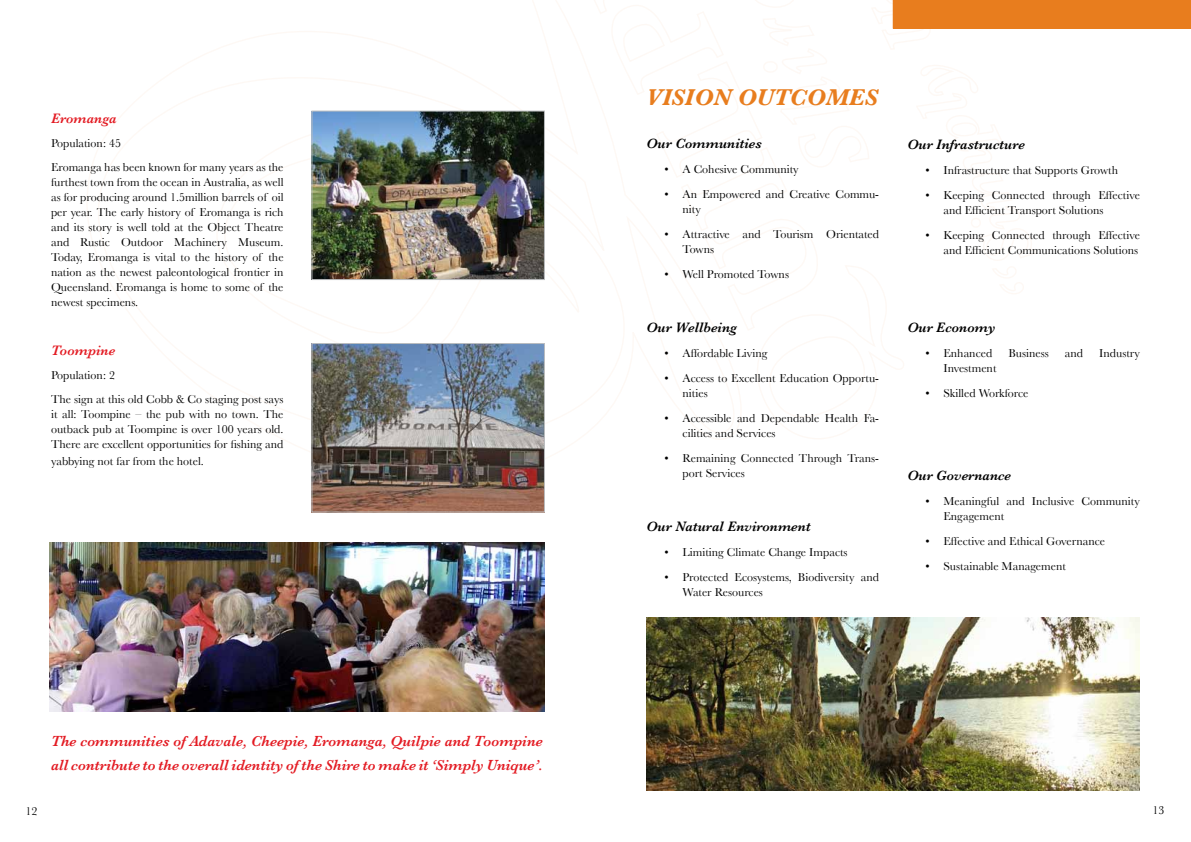
<style>
.page{position:relative;width:1191px;height:842px;background:#fff}
.page>*{position:absolute;margin:0;border:0;box-sizing:border-box;transform-origin:0 0}
.t1{font:italic 700 24px "Baskerville";color:#e87d1e}
.t2{font:italic 600 15px/24px "Baskerville";color:#e31b23}
.t3{font:italic 600 14px "Baskerville";color:#000}
.t4{font:italic 600 14px "Baskerville";color:#e31b23}
.t5{font:12px/15px "Baskerville";color:#000}
.s1{font-family:"Times New Roman"}
</style>
<div class="page">
<svg style="left:725px;top:333px;width:179px;height:106px"></svg>
<svg style="left:578px;top:0;width:613px;height:332px"></svg>
<img style="left:313px;top:113px;width:230px;height:165px">
<div style="left:311px;top:111px;width:234px;height:169px;border:1px solid #bcbec0"></div>
<img style="left:313px;top:345px;width:230px;height:165px">
<div style="left:311px;top:343px;width:234px;height:169px;border:1px solid #bcbec0"></div>
<img style="left:50px;top:542px;width:495px;height:170px">
<img style="left:646px;top:618px;width:494px;height:173px">
<p class="t4" style="left:51px;top:110px;width:67px">Eromanga</p>
<p class="t5" style="left:51px;top:131px;width:234px;line-height:24px">Population: 45<br>Eromanga has been known for many years as the</p>
<p class="t5" style="left:51px;top:174px;width:234px;text-align:justify">furthest town from the ocean in Australia, as well as for producing around 1.5million barrels of oil per year. The early history of Eromanga is rich and its story is well told at the Object Theatre and Rustic Outdoor Machinery Museum.<br>Today, Eromanga is vital to the history of the nation as the newest paleontological frontier in Queensland. Eromanga is home to some of the newest specimens.</p>
<p class="t4" style="left:51px;top:343px;width:66px">Toompine</p>
<p class="t5" style="left:51px;top:363px;width:234px;line-height:24px">Population: 2<br>The sign at this old Cobb &amp; Co staging post says</p>
<p class="t5" style="left:51px;top:407px;width:234px;text-align:justify">it all: Toompine – the pub with no town. The outback pub at Toompine is over 100 years old.<br>There are excellent opportunities for fishing and</p>
<p class="t5" style="left:51px;top:453px;width:154px">yabbying not far from the hotel.</p>
<p class="t2" style="left:51px;top:729px;width:493px">The communities of Adavale, Cheepie, Eromanga, Quilpie and Toompine all contribute to the overall identity of the Shire to make it ‘Simply Unique’.</p>
<h1 class="t1" style="left:646px;top:83px;width:233px">VISION OUTCOMES</h1>
<p class="t3" style="left:646px;top:136px;width:117px">Our Communities</p>
<p class="t5" style="left:664px;top:162px;width:136px"><span class="s1">•</span> A Cohesive Community</p>
<p class="t5" style="left:682px;top:187px;width:198px;text-indent:-18px"><span class="s1">•</span> An Empowered and Creative Commu&shy;nity</p>
<p class="t5" style="left:682px;top:227px;width:198px;text-indent:-18px"><span class="s1">•</span> Attractive and Tourism Orientated<br>Towns</p>
<p class="t5" style="left:664px;top:267px;width:126px"><span class="s1">•</span> Well Promoted Towns</p>
<p class="t3" style="left:646px;top:319px;width:92px">Our Wellbeing</p>
<p class="t5" style="left:664px;top:345px;width:104px"><span class="s1">•</span> Affordable Living</p>
<p class="t5" style="left:682px;top:370px;width:198px;text-indent:-18px"><span class="s1">•</span> Access to Excellent Education Opportu&shy;nities</p>
<p class="t5" style="left:682px;top:410px;width:198px;text-indent:-18px"><span class="s1">•</span> Accessible and Dependable Health Fa&shy;cilities and Services</p>
<p class="t5" style="left:682px;top:450px;width:198px;text-indent:-18px"><span class="s1">•</span> Remaining Connected Through Trans&shy;port Services</p>
<p class="t3" style="left:646px;top:518px;width:166px">Our Natural Environment</p>
<p class="t5" style="left:664px;top:544px;width:185px"><span class="s1">•</span> Limiting Climate Change Impacts</p>
<p class="t5" style="left:682px;top:569px;width:198px;text-indent:-18px"><span class="s1">•</span> Protected Ecosystems, Biodiversity and<br>Water Resources</p>
<p class="t3" style="left:907px;top:137px;width:119px">Our Infrastructure</p>
<p class="t5" style="left:925px;top:163px;width:194px"><span class="s1">•</span> Infrastructure that Supports Growth</p>
<p class="t5" style="left:943px;top:188px;width:198px;text-indent:-18px"><span class="s1">•</span> Keeping Connected through Effective and Efficient Transport Solutions</p>
<p class="t5" style="left:925px;top:228px;width:216px;text-align:right"><span class="s1">•</span> Keeping Connected through Effective and Efficient Communications Solutions</p>
<p class="t3" style="left:907px;top:320px;width:90px">Our Economy</p>
<p class="t5" style="left:925px;top:346px;width:68px"><span class="s1">•</span> Enhanced</p>
<p class="t5" style="left:1008px;top:346px;width:42px">Business</p>
<p class="t5" style="left:1065px;top:346px;width:20px">and</p>
<p class="t5" style="left:1099px;top:346px;width:42px">Industry</p>
<p class="t5" style="left:943px;top:361px;width:55px">Investment</p>
<p class="t5" style="left:925px;top:386px;width:104px"><span class="s1">•</span> Skilled Workforce</p>
<p class="t3" style="left:907px;top:467px;width:105px">Our Governance</p>
<p class="t5" style="left:943px;top:493px;width:198px;text-indent:-18px"><span class="s1">•</span> Meaningful and Inclusive Community<br>Engagement</p>
<p class="t5" style="left:925px;top:533px;width:181px"><span class="s1">•</span> Effective and Ethical Governance</p>
<p class="t5" style="left:925px;top:558px;width:142px"><span class="s1">•</span> Sustainable Management</p>
<p class="t5" style="left:26px;top:803px;width:13px">12</p>
<p class="t5" style="left:1152px;top:803px;width:13px">13</p>
</div>
